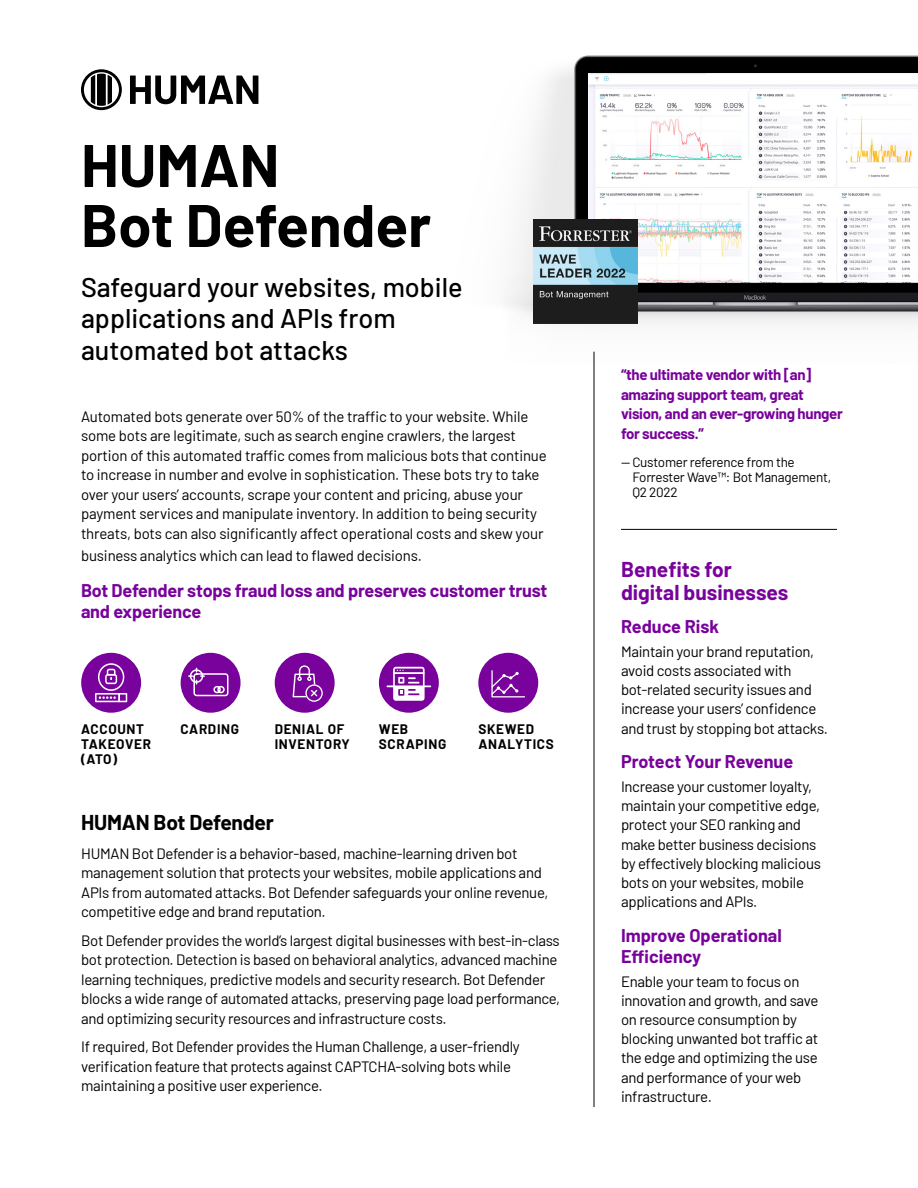
<style>
.page{position:relative;width:918px;height:1188px;background:#fff}
.page>*{position:absolute;margin:0;border:0;box-sizing:border-box;transform-origin:0 0}
.t1{font:700 60px/60px "Barlow";color:#000}
.t2{font:500 27px/31.5px "Barlow";color:#000}
.t3{font:700 21px/22.5px "Barlow";color:#78029b}
.t4{font:700 21px "Barlow";letter-spacing:-.01em;color:#000}
.t5{font:700 18px/21px "Barlow";letter-spacing:-.01em;color:#78029b}
.t6{font:15px/19.2px "Barlow";letter-spacing:-.02em;color:#000}
.t7{font:700 15px/19.5px "Barlow";letter-spacing:-.02em;color:#78029b}
.t8{font:700 13.5px/15px "Barlow";letter-spacing:.05em;color:#000}
.t9{font:13.5px/15px "Barlow";letter-spacing:-.02em;color:#000}
</style>
<div class="page">
<img style="left:506px;top:55px;width:412px;height:308px">
<hr style="left:594px;top:352px;width:1px;height:755px;background:#000">
<hr style="left:621px;top:529px;width:216px;height:1px;background:#000">
<svg style="left:81px;top:69px;width:41px;height:41px"></svg>
<svg style="left:130px;top:76px;width:128px;height:28px"></svg>
<div style="left:81px;top:653px;width:60px;height:60px;background:#78029b;border-radius:50%"></div>
<svg style="left:95px;top:663px;width:32px;height:39px"></svg>
<div style="left:379px;top:653px;width:60px;height:60px;background:#78029b;border-radius:50%"></div>
<hr style="left:387px;top:685px;width:44px;height:2px;background:#fff">
<svg style="left:393px;top:667px;width:32px;height:34px"></svg>
<img style="left:588px;top:74px;width:330px;height:208px">
<img style="left:533px;top:219px;width:104px;height:104px">
<div style="left:478px;top:653px;width:60px;height:60px;background:#78029b;border-radius:50%"></div>
<svg style="left:491px;top:670px;width:34px;height:28px"></svg>
<div style="left:181px;top:653px;width:60px;height:60px;background:#78029b;border-radius:50%"></div>
<svg style="left:189px;top:668px;width:40px;height:29px"></svg>
<div style="left:275px;top:653px;width:60px;height:60px;background:#78029b;border-radius:50%"></div>
<svg style="left:293px;top:665px;width:30px;height:37px"></svg>
<h1 class="t1" style="left:81px;top:131px;width:352px">HUMAN<br>Bot Defender</h1>
<h2 class="t2" style="left:81px;top:269px;width:383px">Safeguard your websites, mobile applications and APIs from automated bot attacks</h2>
<p class="t6" style="left:81px;top:405px;width:467px">Automated bots generate over 50% of the traffic to your website. While some bots are legitimate, such as search engine crawlers, the largest portion of this automated traffic comes from malicious bots that continue to increase in number and evolve in sophistication. These bots try to take over your users’ accounts, scrape your content and pricing, abuse your payment services and manipulate inventory. In addition to being security threats, bots can also significantly affect operational costs and skew your</p>
<p class="t6" style="left:81px;top:545px;width:342px">business analytics which can lead to flawed decisions.</p>
<p class="t5" style="left:81px;top:579px;width:468px">Bot Defender stops fraud loss and preserves customer trust and experience</p>
<p class="t8" style="left:81px;top:720px;width:71px">ACCOUNT<br>TAKEOVER (ATO)</p>
<p class="t8" style="left:379px;top:720px;width:69px">WEB<br>SCRAPING</p>
<p class="t8" style="left:478px;top:720px;width:77px">SKEWED<br>ANALYTICS</p>
<p class="t8" style="left:181px;top:720px;width:60px">CARDING</p>
<p class="t8" style="left:275px;top:720px;width:77px">DENIAL OF<br>INVENTORY</p>
<h3 class="t4" style="left:81px;top:807px;width:194px">HUMAN Bot Defender</h3>
<p class="t6" style="left:81px;top:843px;width:469px">HUMAN Bot Defender is a behavior-based, machine-learning driven bot management solution that protects your websites, mobile applications and APIs from automated attacks. Bot Defender safeguards your online revenue, competitive edge and brand reputation.</p>
<p class="t6" style="left:81px;top:930px;width:481px">Bot Defender provides the world’s largest digital businesses with best-in-class bot protection. Detection is based on behavioral analytics, advanced machine learning techniques, predictive models and security research. Bot Defender blocks a wide range of automated attacks, preserving page load performance, and optimizing security resources and infrastructure costs.</p>
<p class="t6" style="left:81px;top:1036px;width:440px">If required, Bot Defender provides the Human Challenge, a user-friendly verification feature that protects against CAPTCHA-solving bots while maintaining a positive user experience.</p>
<p class="t7" style="left:621px;top:364px;width:223px">“the ultimate vendor with [an] amazing support team, great vision, and an ever-growing hunger for success.”</p>
<p class="t9" style="left:632px;top:454px;width:201px;text-indent:-11px">— Customer reference from the<br>Forrester Wave™: Bot Management,<br>Q2 2022</p>
<h3 class="t3" style="left:621px;top:557px;width:169px">Benefits for digital businesses</h3>
<p class="t5" style="left:621px;top:615px;width:100px">Reduce Risk</p>
<p class="t6" style="left:621px;top:641px;width:209px">Maintain your brand reputation, avoid costs associated with bot-related security issues and increase your users’ confidence and trust by stopping bot attacks.</p>
<p class="t5" style="left:621px;top:750px;width:174px">Protect Your Revenue</p>
<p class="t6" style="left:621px;top:776px;width:202px">Increase your customer loyalty, maintain your competitive edge, protect your SEO ranking and make better business decisions by effectively blocking malicious bots on your websites, mobile applications and APIs.</p>
<p class="t5" style="left:621px;top:924px;width:162px">Improve Operational<br>Efficiency</p>
<p class="t6" style="left:621px;top:971px;width:199px">Enable your team to focus on innovation and growth, and save on resource consumption by blocking unwanted bot traffic at the edge and optimizing the use and performance of your web infrastructure.</p>
</div>
